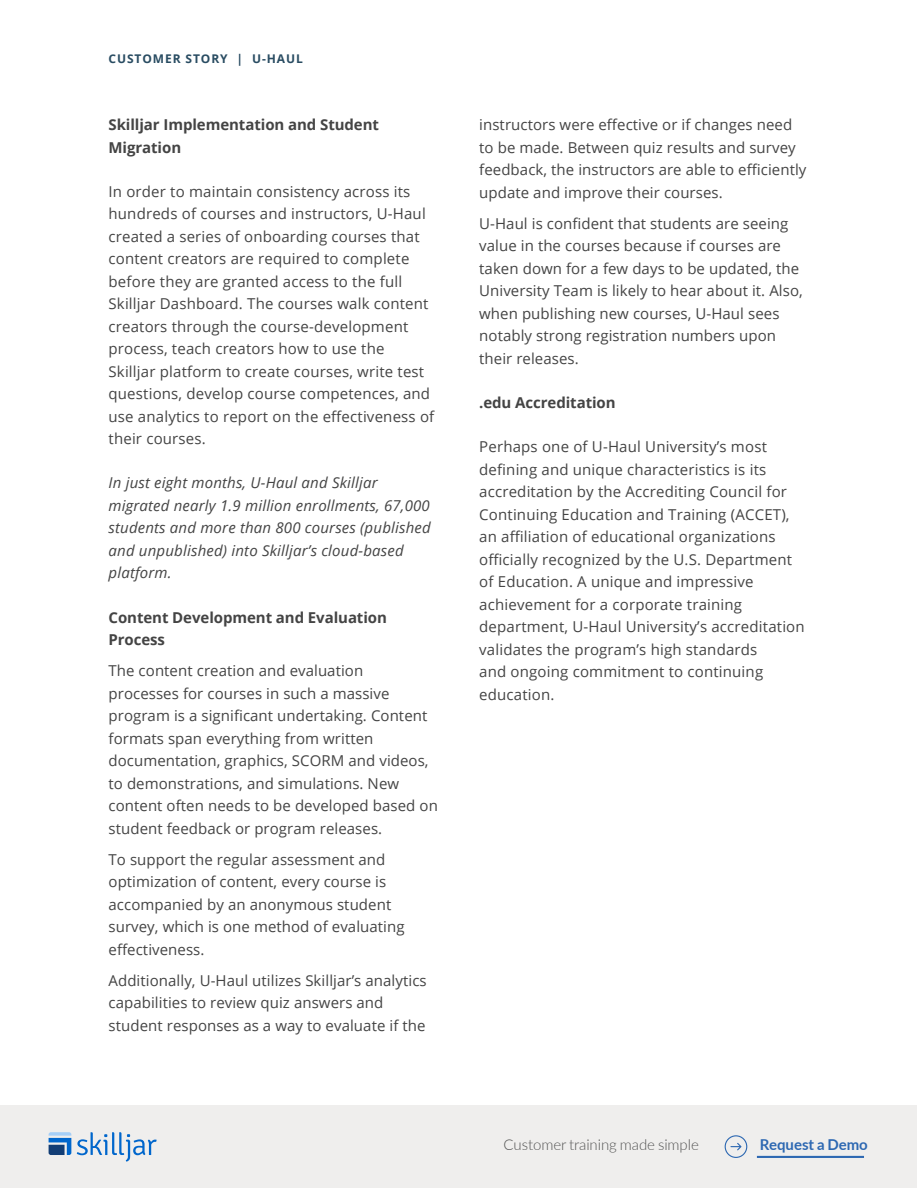
<style>
.page{position:relative;width:918px;height:1188px;background:#fff}
.page>*{position:absolute;margin:0;border:0;box-sizing:border-box;transform-origin:0 0}
.t1{font:15px/22.5px "Open Sans";letter-spacing:.005em;color:#444}
.t2{font:italic 15px/22.5px "Open Sans";letter-spacing:.01em;color:#444}
.t3{font:700 15px/22.5px "Open Sans";letter-spacing:-.005em;color:#444}
.t4{font:300 15px "Lato";letter-spacing:-.005em;color:#555}
.t5{font:700 15px "Lato";color:#2d68b2}
.t6{font:700 12px "Open Sans";letter-spacing:.075em;color:#294c62}
</style>
<div class="page">
<div style="left:0;top:1105px;width:916px;height:83px;background:#efeeed"></div>
<svg style="left:77px;top:1132px;width:80px;height:30px"></svg>
<svg style="left:49px;top:1132px;width:22px;height:23px"></svg>
<hr style="left:757px;top:1156px;width:107px;height:2px;background:#2d68b2">
<svg style="left:725px;top:1135px;width:22px;height:23px"></svg>
<p class="t6" style="left:109px;top:50px;width:196px">CUSTOMER STORY | U-HAUL</p>
<p class="t3" style="left:109px;top:113px;width:272px">Skilljar Implementation and Student<br>Migration</p>
<p class="t1" style="left:109px;top:180px;width:327px">In order to maintain consistency across its hundreds of courses and instructors, U-Haul created a series of onboarding courses that content creators are required to complete before they are granted access to the full Skilljar Dashboard. The courses walk content creators through the course-development process, teach creators how to use the Skilljar platform to create courses, write test questions, develop course competences, and use analytics to report on the effectiveness of their courses.</p>
<p class="t2" style="left:109px;top:471px;width:324px">In just eight months, U-Haul and Skilljar migrated nearly 1.9 million enrollments, 67,000 students and more than 800 courses (published and unpublished) into Skilljar’s cloud-based platform.</p>
<p class="t3" style="left:109px;top:606px;width:280px">Content Development and Evaluation<br>Process</p>
<p class="t1" style="left:109px;top:659px;width:331px">The content creation and evaluation<br>processes for courses in such a massive program is a significant undertaking. Content formats span everything from written documentation, graphics, SCORM and videos, to demonstrations, and simulations. New content often needs to be developed based on student feedback or program releases.</p>
<p class="t1" style="left:109px;top:848px;width:298px">To support the regular assessment and optimization of content, every course is accompanied by an anonymous student survey, which is one method of evaluating effectiveness.</p>
<p class="t1" style="left:109px;top:969px;width:320px">Additionally, U-Haul utilizes Skilljar’s analytics capabilities to review quiz answers and student responses as a way to evaluate if the</p>
<p class="t1" style="left:479px;top:113px;width:329px">instructors were effective or if changes need to be made. Between quiz results and survey feedback, the instructors are able to efficiently update and improve their courses.</p>
<p class="t1" style="left:479px;top:212px;width:325px">U-Haul is confident that students are seeing value in the courses because if courses are taken down for a few days to be updated, the University Team is likely to hear about it. Also, when publishing new courses, U-Haul sees notably strong registration numbers upon their releases.</p>
<p class="t3" style="left:479px;top:391px;width:138px">.edu Accreditation</p>
<p class="t1" style="left:479px;top:435px;width:327px">Perhaps one of U-Haul University’s most defining and unique characteristics is its accreditation by the Accrediting Council for Continuing Education and Training (ACCET), an affiliation of educational organizations officially recognized by the U.S. Department of Education. A unique and impressive achievement for a corporate training department, U-Haul University’s accreditation validates the program’s high standards<br>and ongoing commitment to continuing education.</p>
<p class="t4" style="left:504px;top:1134px;width:197px">Customer training made simple</p>
<p class="t5" style="left:760px;top:1134px;width:110px">Request a Demo</p>
</div>
